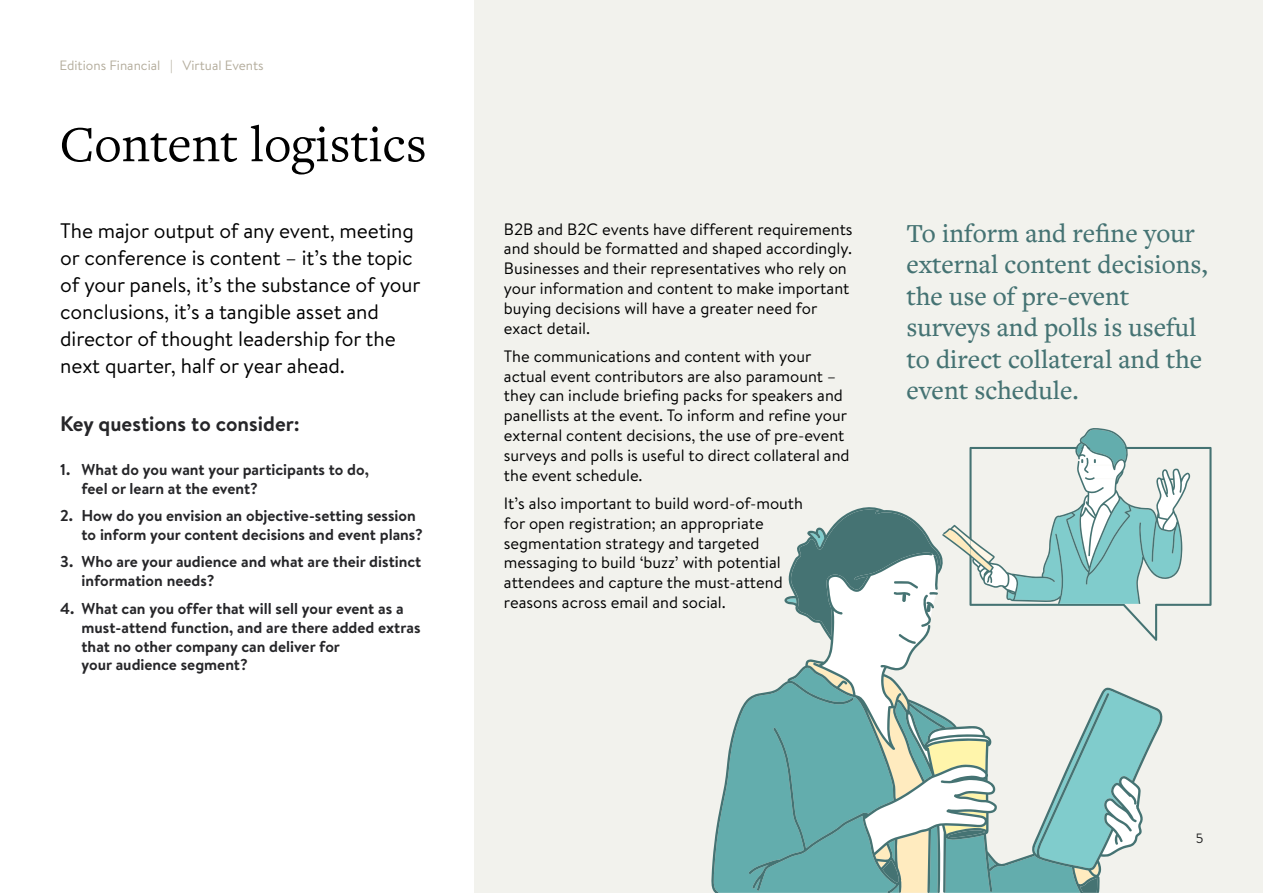
<style>
.page{position:relative;width:1263px;height:893px;background:#fff}
.page>*{position:absolute;margin:0;border:0;box-sizing:border-box;transform-origin:0 0}
.t1{font:52.5px "Freight Text Pro";color:#000}
.t2{font:500 27px/31.5px "Freight Text Pro";color:#457373}
.t3{font:21px/27px "Brandon Text";letter-spacing:-.005em;color:#000}
.t4{font:700 21px "Brandon Text";color:#262629}
.t5{font:16.5px/19.8px "Brandon Text";color:#000}
.t6{font:700 15.75px/18.9px "Brandon Text";color:#262629}
.t7{font:13.5px "Brandon Text";color:#b4ad9d}
.t8{font:13.5px "Brandon Text";color:#222}
</style>
<div class="page">
<div style="left:474px;top:0;width:789px;height:893px;background:#f2f2ed"></div>
<svg style="left:1190px;top:447px;width:21px;height:159px"></svg>
<svg style="left:714px;top:428px;width:476px;height:465px"></svg>
<p class="t7" style="left:60px;top:57px;width:206px">Editions Financial | Virtual Events</p>
<h1 class="t1" style="left:60px;top:110px;width:369px">Content logistics</h1>
<p class="t3" style="left:60px;top:216px;width:362px">The major output of any event, meeting or conference is content – it’s the topic of your panels, it’s the substance of your conclusions, it’s a tangible asset and director of thought leadership for the next quarter, half or year ahead.</p>
<p class="t4" style="left:60px;top:409px;width:241px">Key questions to consider:</p>
<p class="t6" style="left:81px;top:460px;width:289px;text-indent:-21px">1. What do you want your participants to do, feel or learn at the event?</p>
<p class="t6" style="left:81px;top:506px;width:343px;text-indent:-21px">2. How do you envision an objective-setting session to inform your content decisions and event plans?</p>
<p class="t6" style="left:81px;top:552px;width:341px;text-indent:-21px">3. Who are your audience and what are their distinct information needs?</p>
<p class="t6" style="left:81px;top:598px;width:341px;text-indent:-21px">4. What can you offer that will sell your event as a must-attend function, and are there added extras that no other company can deliver for<br>your audience segment?</p>
<p class="t5" style="left:504px;top:218px;width:350px">B2B and B2C events have different requirements and should be formatted and shaped accordingly.<br>Businesses and their representatives who rely on your information and content to make important buying decisions will have a greater need for exact detail.</p>
<p class="t5" style="left:504px;top:346px;width:347px">The communications and content with your actual event contributors are also paramount – they can include briefing packs for speakers and panellists at the event. To inform and refine your external content decisions, the use of pre-event surveys and polls is useful to direct collateral and the event schedule.</p>
<p class="t5" style="left:504px;top:493px;width:301px">It’s also important to build word-of-mouth for open registration; an appropriate segmentation strategy and targeted messaging to build ‘buzz’ with potential attendees and capture the must-attend reasons across email and social.</p>
<h2 class="t2" style="left:906px;top:216px;width:303px">To inform and refine your external content decisions, the use of pre-event surveys and polls is useful to direct collateral and the event schedule.</h2>
<p class="t8" style="left:1196px;top:829px;width:9px">5</p>
</div>
